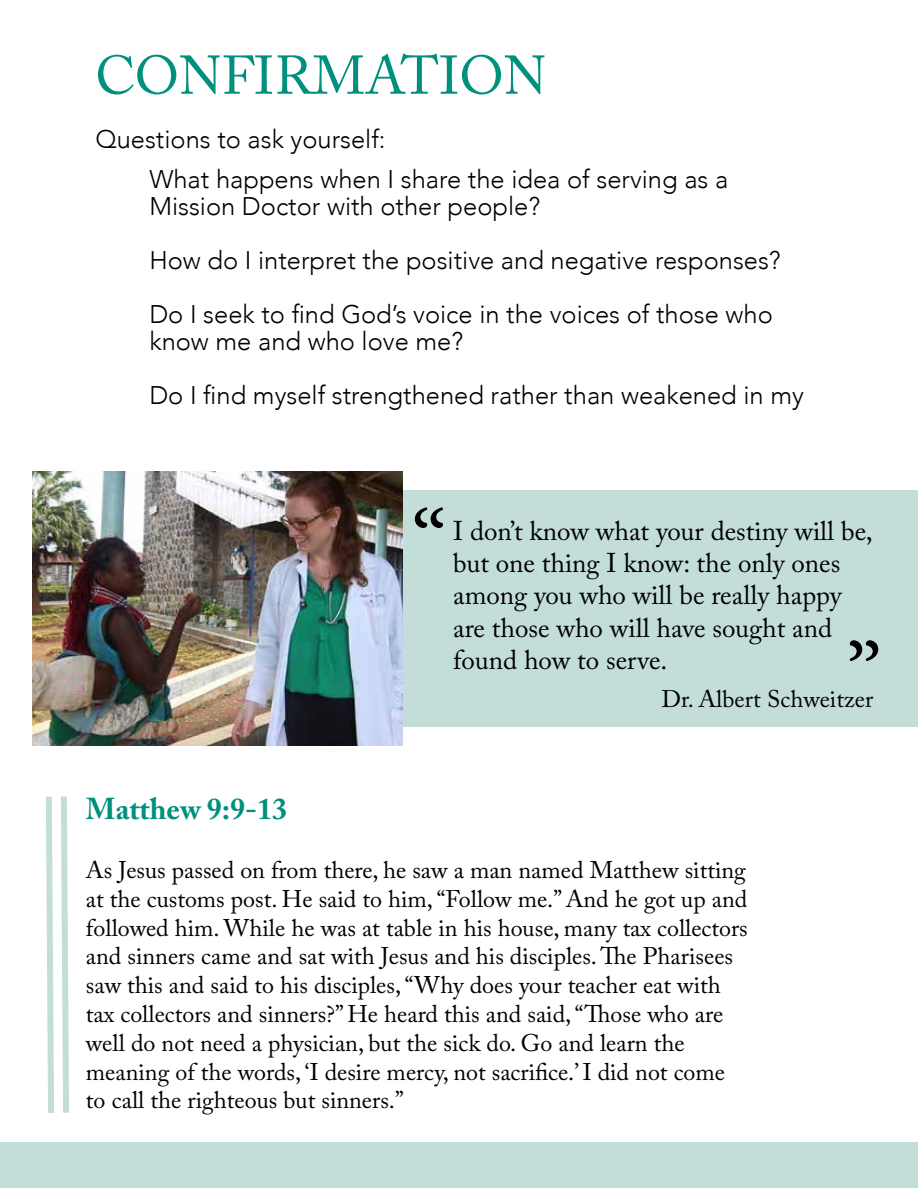
<style>
.page{position:relative;width:918px;height:1188px;background:#fff}
.page>*{position:absolute;margin:0;border:0;box-sizing:border-box;transform-origin:0 0}
.t1{font:90px "Minion Pro";color:#000}
.t2{font:54px "Adobe Caslon Pro";color:#00907e}
.t3{font:700 30px "Adobe Caslon Pro";color:#00907e}
.t4{font:27px/32.4px "Adobe Caslon Pro";color:#000}
.t5{font:300 25.5px/54px "Avenir";color:#000}
.t6{font:24px/28.8px "Adobe Caslon Pro";color:#000}
</style>
<div class="page">
<div style="left:281px;top:490px;width:637px;height:237px;background:#c3ded8"></div>
<svg style="left:46px;top:796px;width:23px;height:317px"></svg>
<div style="left:0;top:1143px;width:918px;height:45px;background:#c3ded8"></div>
<img style="left:33px;top:471px;width:370px;height:275px">
<h2 class="t2" style="left:95px;top:43px;width:453px">CONFIRMATION</h2>
<p class="t5" style="left:149px;top:119px;width:580px;line-height:40.5px;text-indent:-54px">Questions to ask yourself:<br>What happens when I share the idea of serving as a</p>
<p class="t5" style="left:149px;top:179px;width:633px">Mission Doctor with other people?<br>How do I interpret the positive and negative responses?<br>Do I seek to find God’s voice in the voices of those who</p>
<p class="t5" style="left:149px;top:314px;width:656px">know me and who love me?<br>Do I find myself strengthened rather than weakened in my</p>
<p class="t3" style="left:86px;top:791px;width:203px">Matthew 9:9-13</p>
<h1 class="t1" style="left:411px;top:483px;width:37px">“</h1>
<p class="t4" style="left:453px;top:514px;width:421px">I don’t know what your destiny will be, but one thing I know: the only ones among you who will be really happy are those who will have sought and found how to serve.</p>
<p class="t6" style="left:661px;top:684px;width:213px">Dr. Albert Schweitzer</p>
<h1 class="t1" style="left:846px;top:615px;width:38px">”</h1>
<p class="t6" style="left:86px;top:855px;width:663px">As Jesus passed on from there, he saw a man named Matthew sitting at the customs post. He said to him, “Follow me.” And he got up and followed him. While he was at table in his house, many tax collectors and sinners came and sat with Jesus and his disciples. The Pharisees saw this and said to his disciples, “Why does your teacher eat with tax collectors and sinners?” He heard this and said, “Those who are well do not need a physician, but the sick do. Go and learn the meaning of the words, ‘I desire mercy, not sacrifice.’ I did not come to call the righteous but sinners.”</p>
</div>
